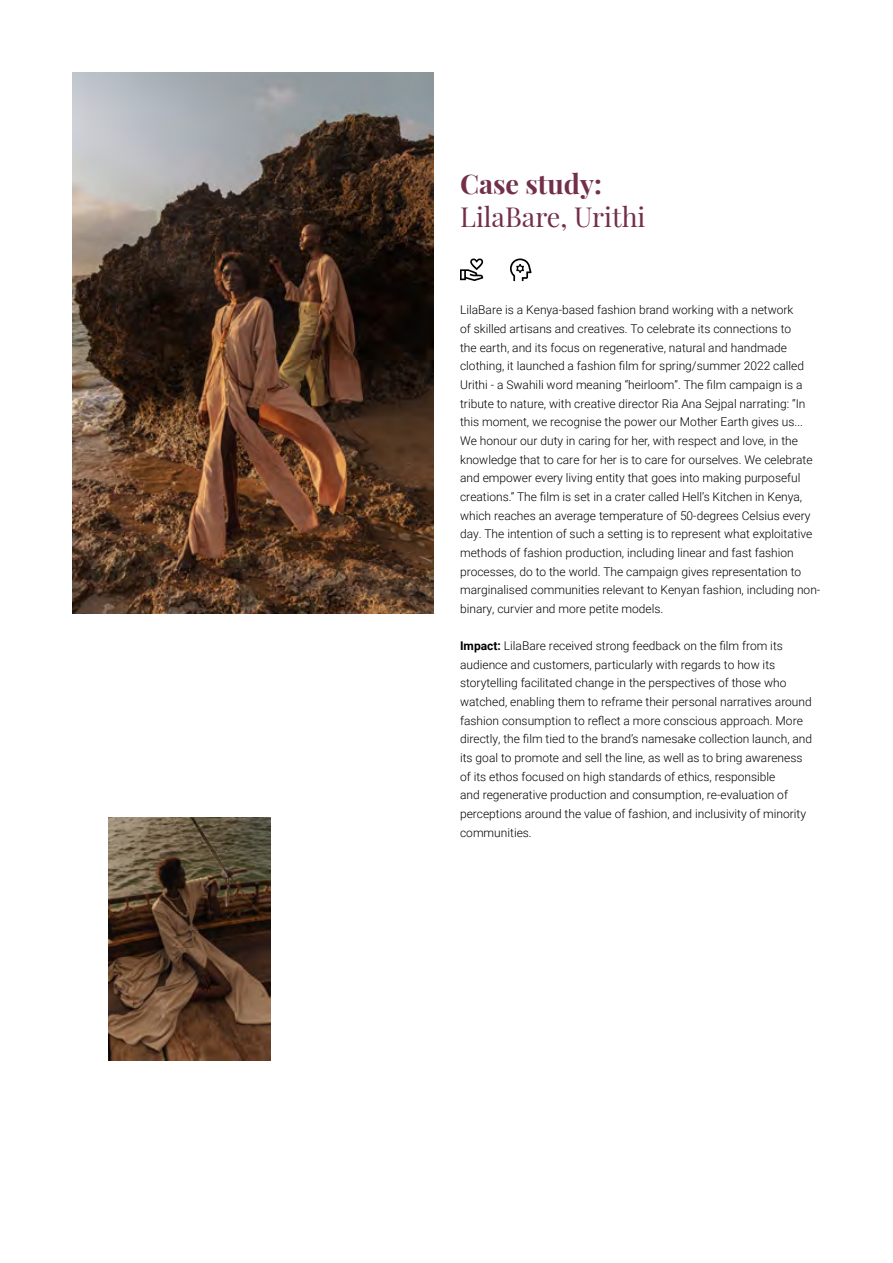
<style>
.page{position:relative;width:893px;height:1263px;background:#fff}
.page>*{position:absolute;margin:0;border:0;box-sizing:border-box;transform-origin:0 0}
.t1{font:27px "Playfair Display";color:#732e4a}
.t2{font:700 27px "Playfair Display";color:#732e4a}
.t3{font:300 12px/18.6px "Roboto";color:#000}
.s1{font-weight:700}
</style>
<div class="page">
<img style="left:72px;top:72px;width:361px;height:542px">
<img style="left:109px;top:818px;width:161px;height:242px">
<svg style="left:510px;top:258px;width:22px;height:23px"></svg>
<svg style="left:460px;top:258px;width:23px;height:23px"></svg>
<h1 class="t2" style="left:460px;top:163px;width:143px">Case study:</h1>
<h1 class="t1" style="left:460px;top:196px;width:187px">LilaBare, Urithi</h1>
<p class="t3" style="left:460px;top:300px;width:362px">LilaBare is a Kenya-based fashion brand working with a network<br>of skilled artisans and creatives. To celebrate its connections to<br>the earth, and its focus on regenerative, natural and handmade clothing, it launched a fashion film for spring/summer 2022 called Urithi - a Swahili word meaning “heirloom”. The film campaign is a tribute to nature, with creative director Ria Ana Sejpal narrating: “In this moment, we recognise the power our Mother Earth gives us...<br>We honour our duty in caring for her, with respect and love, in the knowledge that to care for her is to care for ourselves. We celebrate and empower every living entity that goes into making purposeful creations.” The film is set in a crater called Hell’s Kitchen in Kenya, which reaches an average temperature of 50-degrees Celsius every day. The intention of such a setting is to represent what exploitative methods of fashion production, including linear and fast fashion processes, do to the world. The campaign gives representation to marginalised communities relevant to Kenyan fashion, including non&shy;binary, curvier and more petite models.</p>
<p class="t3" style="left:460px;top:636px;width:354px"><span class="s1">Impact:</span> LilaBare received strong feedback on the film from its audience and customers, particularly with regards to how its storytelling facilitated change in the perspectives of those who watched, enabling them to reframe their personal narratives around fashion consumption to reflect a more conscious approach. More directly, the film tied to the brand’s namesake collection launch, and its goal to promote and sell the line, as well as to bring awareness of its ethos focused on high standards of ethics, responsible<br>and regenerative production and consumption, re-evaluation of perceptions around the value of fashion, and inclusivity of minority communities.</p>
</div>
